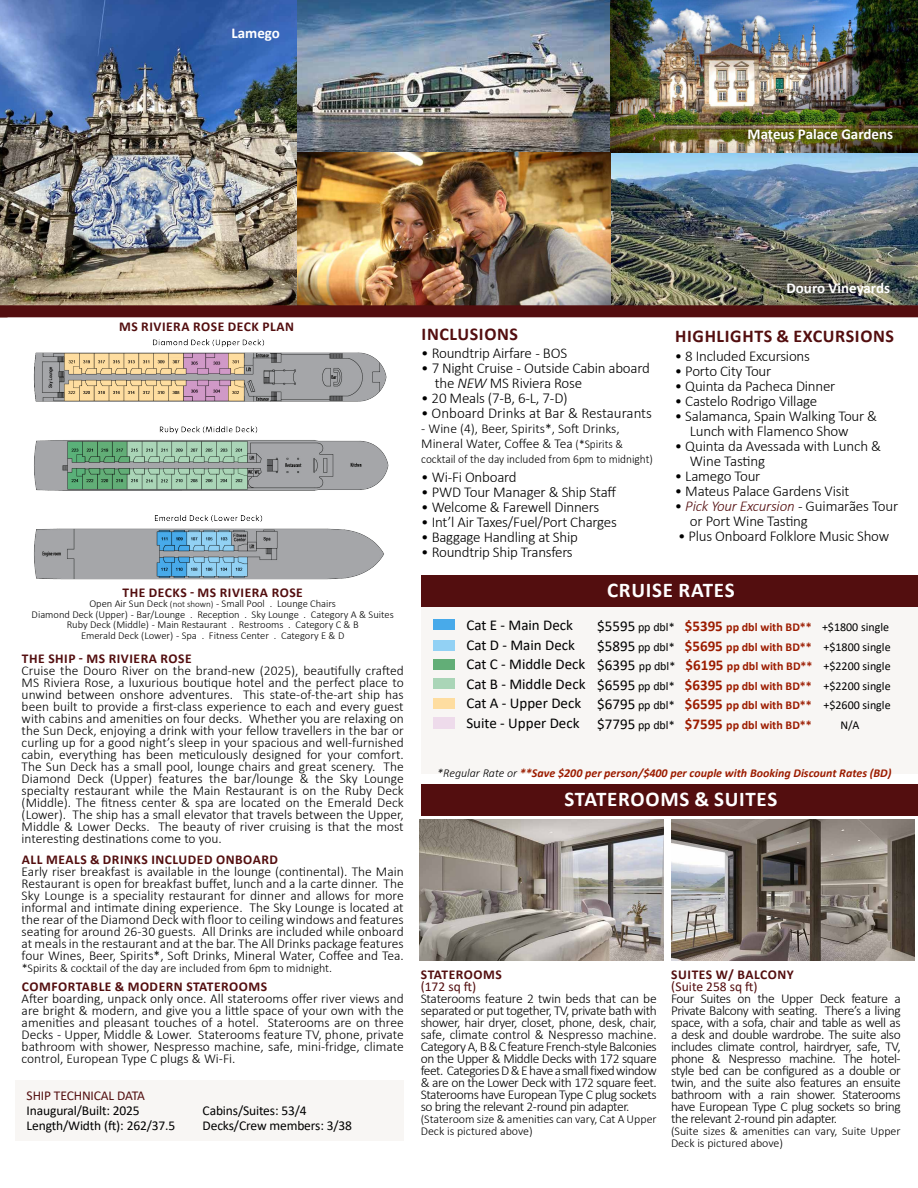
<style>
.page{position:relative;width:918px;height:1188px;background:#fff}
.page>*{position:absolute;margin:0;border:0;box-sizing:border-box;transform-origin:0 0}
.t1{font:700 21px "Calibri";letter-spacing:.035em;color:#fff}
.t2{font:700 18px "Calibri";letter-spacing:.035em;color:#530e0f}
.t3{font:300 15px/15px "Calibri";letter-spacing:-.015em;color:#000}
.t4{font:15px/19.5px "Calibri";color:#000}
.t5{font:700 15px "Calibri";color:#fff}
.t6{font:300 13.5px/12px "Calibri";color:#000;text-align:justify}
.t7{font:700 13.5px "Calibri";letter-spacing:.04em;color:#530e0f}
.t8{font:13.5px/15px "Calibri";letter-spacing:-.01em;color:#000}
.t9{font:13.5px "Calibri";letter-spacing:-.01em;color:#530e0f}
.t10{font:12px/19.5px "Calibri";color:#000}
.t11{font:300 12px/12px "Calibri";color:#000}
.t12{font:italic 700 12px "Calibri";color:#9c1c00}
.t13{font:300 12px "Calibri";color:#000;scale:.95 1}
.t14{font:300 10.5px/10.5px "Calibri";color:#000;text-align:center}
.s1{font-size:9px}
.s2{font-style:italic}
.s3{font-size:12px}
.s4{font-style:italic;color:#530e0f}
.s5{font-size:15px}
.s6{font-weight:700;font-size:15px;color:#9c1c00}
.s7{font-weight:700;color:#9c1c00}
.s8{font-weight:300;color:#000}
</style>
<div class="page">
<div style="left:421px;top:607px;width:497px;height:167px;background:#f8f6f4"></div>
<div style="left:433px;top:717px;width:21px;height:11px;background:#eedbeb"></div>
<img style="left:0;top:0;width:297px;height:305px">
<img style="left:297px;top:0;width:621px;height:152px">
<img style="left:610px;top:152px;width:308px;height:153px">
<img style="left:297px;top:152px;width:313px;height:153px">
<div style="left:421px;top:575px;width:497px;height:32px;background:#530e0f"></div>
<div style="left:421px;top:784px;width:497px;height:32px;background:#530e0f"></div>
<div style="left:16px;top:1080px;width:388px;height:60px;background:#f8f6f4"></div>
<img style="left:671px;top:819px;width:243px;height:142px">
<img style="left:420px;top:819px;width:243px;height:142px">
<div style="left:0;top:305px;width:918px;height:12px;background:#530e0f"></div>
<div style="left:433px;top:619px;width:21px;height:11px;background:#48aaea"></div>
<div style="left:433px;top:679px;width:21px;height:10px;background:#aad5b7"></div>
<div style="left:433px;top:659px;width:21px;height:11px;background:#62ae77"></div>
<div style="left:433px;top:698px;width:21px;height:11px;background:#fedda0"></div>
<div style="left:433px;top:640px;width:21px;height:10px;background:#92d1f4"></div>
<img style="left:16px;top:317px;width:390px;height:263px">
<p class="t5" style="left:231px;top:23px;width:50px">Lamego</p>
<p class="t5" style="left:748px;top:123px;width:147px">Mateus Palace Gardens</p>
<p class="t7" style="left:119px;top:317px;width:177px">MS RIVIERA ROSE DECK PLAN</p>
<p class="t7" style="left:123px;top:582px;width:182px">THE DECKS - MS RIVIERA ROSE</p>
<p class="t14" style="left:32px;top:598px;width:364px">Open Air Sun Deck <span class="s1">(not shown)</span> - Small Pool . Lounge Chairs<br>Diamond Deck (Upper) - Bar/Lounge . Reception . Sky Lounge . Category A &amp; Suites Ruby Deck (Middle) - Main Restaurant . Restrooms . Category C &amp; B<br>Emerald Deck (Lower) - Spa . Fitness Center . Category E &amp; D</p>
<p class="t7" style="left:22px;top:648px;width:171px">THE SHIP - MS RIVIERA ROSE</p>
<p class="t6" style="left:22px;top:664px;width:384px">Cruise the Douro River on the brand-new (2025), beautifully crafted MS Riviera Rose, a luxurious boutique hotel and the perfect place to unwind between onshore adventures. This state-of-the-art ship has been built to provide a first-class experience to each and every guest with cabins and amenities on four decks. Whether you are relaxing on the Sun Deck, enjoying a drink with your fellow travellers in the bar or curling up for a good night’s sleep in your spacious and well-furnished cabin, everything has been meticulously designed for your comfort.<br>The Sun Deck has a small pool, lounge chairs and great scenery. The Diamond Deck (Upper) features the bar/lounge &amp; the Sky Lounge specialty restaurant while the Main Restaurant is on the Ruby Deck (Middle). The fitness center &amp; spa are located on the Emerald Deck (Lower). The ship has a small elevator that travels between the Upper, Middle &amp; Lower Decks. The beauty of river cruising is that the most interesting destinations come to you.</p>
<p class="t7" style="left:22px;top:850px;width:258px">ALL MEALS &amp; DRINKS INCLUDED ONBOARD</p>
<p class="t6" style="left:22px;top:865px;width:384px">Early riser breakfast is available in the lounge (continental). The Main Restaurant is open for breakfast buffet, lunch and a la carte dinner. The Sky Lounge is a speciality restaurant for dinner and allows for more informal and intimate dining experience. The Sky Lounge is located at the rear of the Diamond Deck with floor to ceiling windows and features seating for around 26-30 guests. All Drinks are included while onboard at meals in the restaurant and at the bar. The All Drinks package features four Wines, Beer, Spirits*, Soft Drinks, Mineral Water, Coffee and Tea.</p>
<p class="t11" style="left:22px;top:961px;width:312px">*Spirits &amp; cocktail of the day are included from 6pm to midnight.</p>
<p class="t7" style="left:22px;top:977px;width:247px">COMFORTABLE &amp; MODERN STATEROOMS</p>
<p class="t6" style="left:22px;top:992px;width:384px">After boarding, unpack only once. All staterooms offer river views and are bright &amp; modern, and give you a little space of your own with the amenities and pleasant touches of a hotel. Staterooms are on three Decks - Upper, Middle &amp; Lower. Staterooms feature TV, phone, private bathroom with shower, Nespresso machine, safe, mini-fridge, climate control, European Type C plugs &amp; Wi-Fi.</p>
<p class="t9" style="left:27px;top:1086px;width:120px">SHIP TECHNICAL DATA</p>
<p class="t8" style="left:27px;top:1102px;width:150px">Inaugural/Built: 2025<br>Length/Width (ft): 262/37.5</p>
<p class="t8" style="left:203px;top:1102px;width:151px">Cabins/Suites: 53/4<br>Decks/Crew members: 3/38</p>
<h2 class="t2" style="left:422px;top:321px;width:98px">INCLUSIONS</h2>
<p class="t3" style="left:421px;top:346px;width:147px">• Roundtrip Airfare - BOS</p>
<p class="t3" style="left:435px;top:361px;width:217px;text-indent:-14px">• 7 Night Cruise - Outside Cabin aboard the <span class="s2">NEW</span> MS Riviera Rose</p>
<p class="t3" style="left:421px;top:391px;width:148px">• 20 Meals (7-B, 6-L, 7-D)</p>
<p class="t3" style="left:421px;top:406px;width:232px">• Onboard Drinks at Bar &amp; Restaurants</p>
<p class="t6" style="left:421px;top:421px;width:203px;line-height:15px">- Wine (4), Beer, Spirits*, Soft Drinks,<br>Mineral Water, Coffee &amp; Tea <span class="s3">(*Spirits &amp;</span></p>
<p class="t13" style="left:421px;top:452px;width:245px">cocktail of the day included from 6pm to midnight)</p>
<p class="t3" style="left:421px;top:469px;width:97px">• Wi-Fi Onboard</p>
<p class="t3" style="left:421px;top:484px;width:197px">• PWD Tour Manager &amp; Ship Staff</p>
<p class="t3" style="left:421px;top:499px;width:180px">• Welcome &amp; Farewell Dinners</p>
<p class="t3" style="left:421px;top:514px;width:197px">• Int’l Air Taxes/Fuel/Port Charges</p>
<p class="t3" style="left:421px;top:529px;width:158px">• Baggage Handling at Ship</p>
<p class="t3" style="left:421px;top:544px;width:153px">• Roundtrip Ship Transfers</p>
<p class="t5" style="left:786px;top:277px;width:105px">Douro Vineyards</p>
<h2 class="t2" style="left:675px;top:323px;width:220px">HIGHLIGHTS &amp; EXCURSIONS</h2>
<p class="t3" style="left:675px;top:348px;width:137px">• 8 Included Excursions</p>
<p class="t3" style="left:675px;top:363px;width:98px">• Porto City Tour</p>
<p class="t3" style="left:675px;top:378px;width:162px">• Quinta da Pacheca Dinner</p>
<p class="t3" style="left:675px;top:393px;width:144px">• Castelo Rodrigo Village</p>
<p class="t3" style="left:690px;top:408px;width:189px;text-indent:-15px">• Salamanca, Spain Walking Tour &amp;<br>Lunch with Flamenco Show</p>
<p class="t3" style="left:690px;top:438px;width:193px;text-indent:-15px">• Quinta da Avessada with Lunch &amp;<br>Wine Tasting</p>
<p class="t3" style="left:675px;top:468px;width:87px">• Lamego Tour</p>
<p class="t3" style="left:675px;top:483px;width:176px">• Mateus Palace Gardens Visit</p>
<p class="t3" style="left:690px;top:498px;width:210px;text-indent:-15px">• <span class="s4">Pick Your Excursion</span> - Guimarães Tour or Port Wine Tasting</p>
<p class="t3" style="left:678px;top:528px;width:213px">• Plus Onboard Folklore Music Show</p>
<h1 class="t1" style="left:607px;top:575px;width:129px">CRUISE RATES</h1>
<p class="t4" style="left:466px;top:615px;width:121px">Cat E - Main Deck<br>Cat D - Main Deck<br>Cat C - Middle Deck<br>Cat B - Middle Deck<br>Cat A - Upper Deck<br>Suite - Upper Deck</p>
<p class="t10" style="left:597px;top:617px;width:295px"><span class="s5">$5595</span> pp dbl* <span class="s6">$5395</span> <span class="s7">pp dbl with BD**</span> +$1800 single <span class="s5">$5895</span> pp dbl* <span class="s6">$5695</span> <span class="s7">pp dbl with BD**</span> +$1800 single <span class="s5">$6395</span> pp dbl* <span class="s6">$6195</span> <span class="s7">pp dbl with BD**</span> +$2200 single <span class="s5">$6595</span> pp dbl* <span class="s6">$6395</span> <span class="s7">pp dbl with BD**</span> +$2200 single <span class="s5">$6795</span> pp dbl* <span class="s6">$6595</span> <span class="s7">pp dbl with BD**</span> +$2600 single <span class="s5">$7795</span> pp dbl* <span class="s6">$7595</span> <span class="s7">pp dbl with BD**</span></p>
<p class="t10" style="left:840px;top:715px;width:20px">N/A</p>
<p class="t12" style="left:437px;top:764px;width:456px"><span class="s8">*Regular Rate or</span> **Save $200 per person/$400 per couple with Booking Discount Rates (BD)</p>
<h1 class="t1" style="left:564px;top:785px;width:214px">STATEROOMS &amp; SUITES</h1>
<p class="t7" style="left:421px;top:964px;width:82px">STATEROOMS</p>
<p class="t9" style="left:421px;top:977px;width:57px">(172 sq ft)</p>
<p class="t6" style="left:421px;top:992px;width:238px">Staterooms feature 2 twin beds that can be separated or put together, TV, private bath with shower, hair dryer, closet, phone, desk, chair, safe, climate control &amp; Nespresso machine.<br>Category A, B &amp; C feature French-style Balconies on the Upper &amp; Middle Decks with 172 square feet. Categories D &amp; E have a small fixed window &amp; are on the Lower Deck with 172 square feet.<br>Staterooms have European Type C plug sockets so bring the relevant 2-round pin adapter.</p>
<p class="t11" style="left:421px;top:1112px;width:238px">(Stateroom size &amp; amenities can vary, Cat A Upper<br>Deck is pictured above)</p>
<p class="t7" style="left:671px;top:964px;width:124px">SUITES W/ BALCONY</p>
<p class="t9" style="left:671px;top:977px;width:88px">(Suite 258 sq ft)</p>
<p class="t6" style="left:671px;top:992px;width:231px">Four Suites on the Upper Deck feature a Private Balcony with seating. There’s a living space, with a sofa, chair and table as well as a desk and double wardrobe. The suite also includes climate control, hairdryer, safe, TV, phone &amp; Nespresso machine. The hotel&shy;style bed can be configured as a double or twin, and the suite also features an ensuite bathroom with a rain shower. Staterooms have European Type C plug sockets so bring the relevant 2-round pin adapter.</p>
<p class="t11" style="left:671px;top:1124px;width:231px;line-height:12.8px">(Suite sizes &amp; amenities can vary, Suite Upper<br>Deck is pictured above)</p>
</div>
